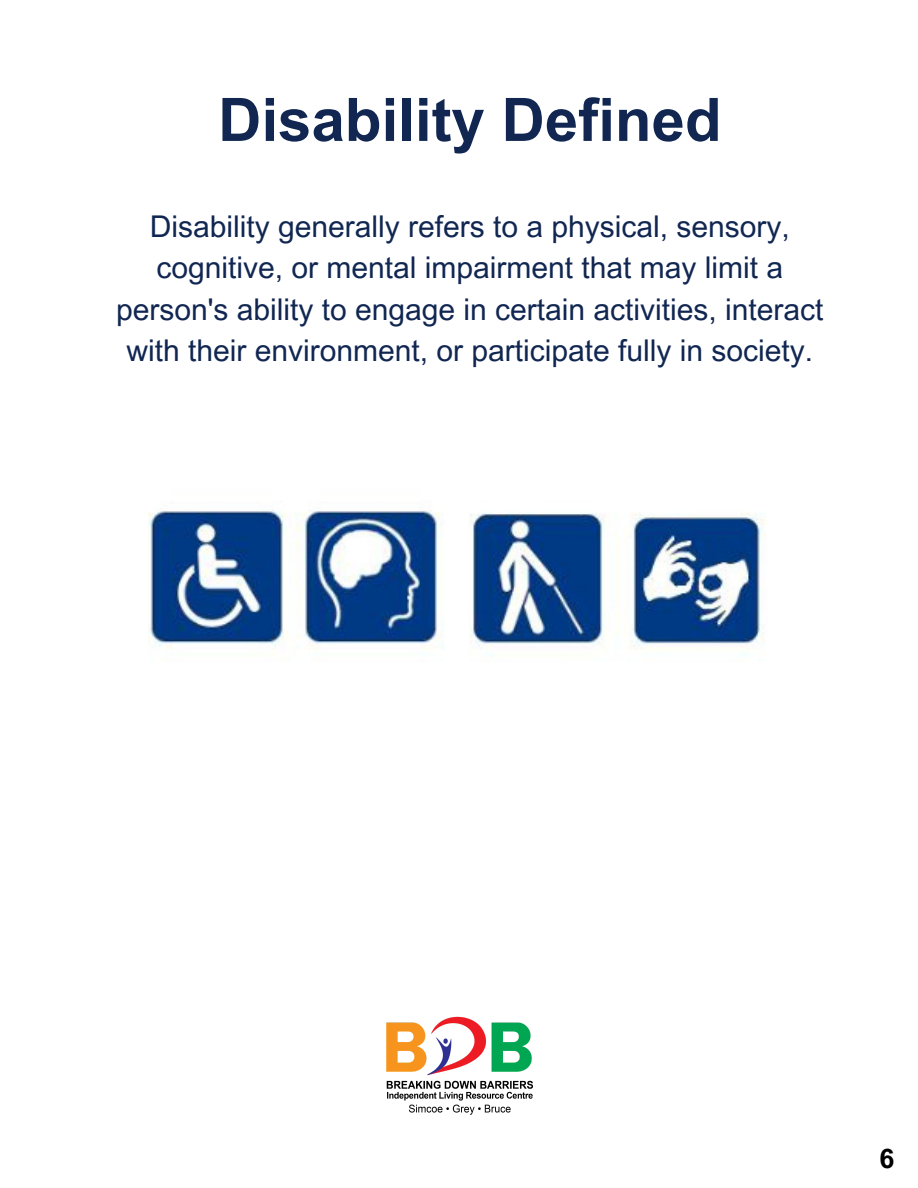
<style>
.page{position:relative;width:918px;height:1188px;background:#fff}
.page>*{position:absolute;margin:0;border:0;box-sizing:border-box;transform-origin:0 0}
.t1{font:700 60px "Arial MT Pro";color:#112752}
.t2{font:30px/41.7px "Arial MT Pro";color:#112752;text-align:center}
.t3{font:700 27px "Arial MT Pro";color:#000}
</style>
<div class="page">
<img style="left:386px;top:1016px;width:147px;height:99px">
<img style="left:148px;top:510px;width:617px;height:145px">
<p class="t1" style="left:218px;top:97px;width:505px">Disability Defined</p>
<p class="t2" style="left:116px;top:209px;width:709px">Disability generally refers to a physical, sensory, cognitive, or mental impairment that may limit a person's ability to engage in certain activities, interact with their environment, or participate fully in society.</p>
<p class="t3" style="left:880px;top:1149px;width:17px">6</p>
</div>
